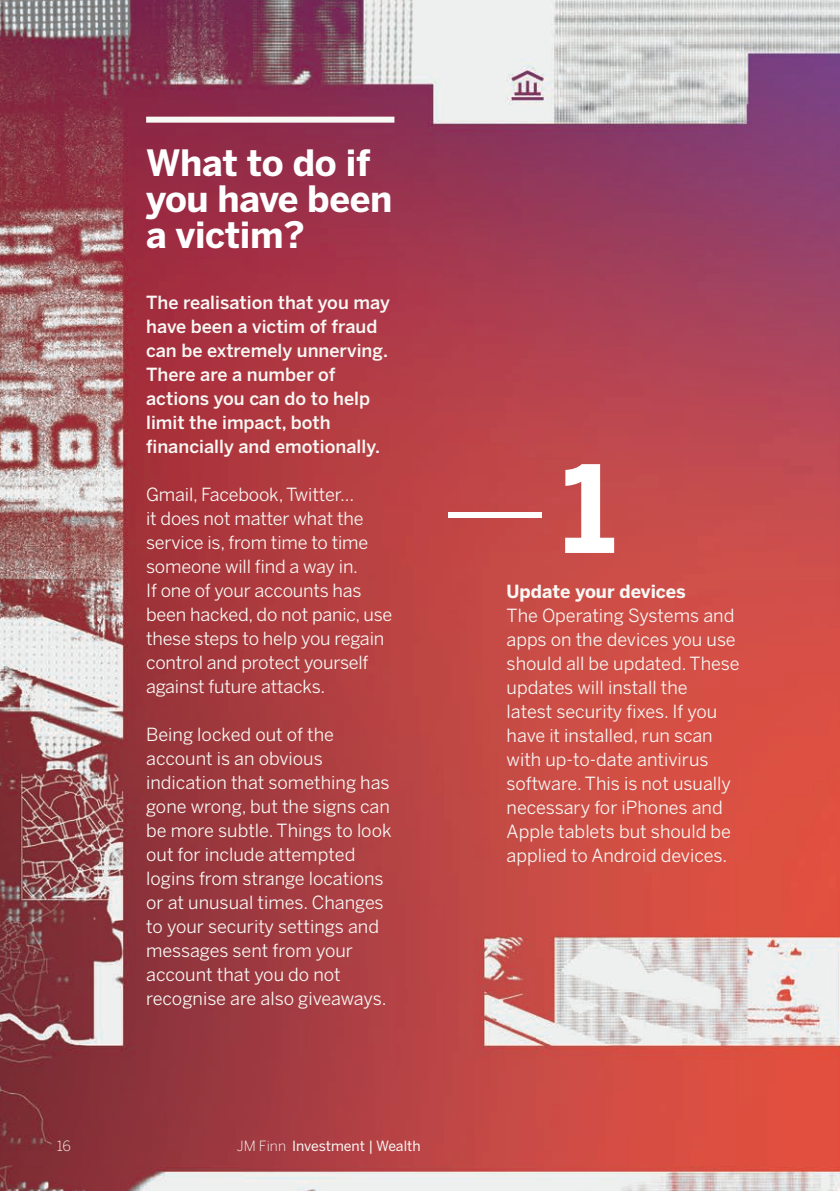
<style>
.page{position:relative;width:840px;height:1191px;background:#fff}
.page>*{position:absolute;margin:0;border:0;box-sizing:border-box;transform-origin:0 0}
.t1{font:300 120px "Benton Sans";color:#fff}
.t2{font:700 36px/36px "Benton Sans";letter-spacing:-.01em;color:#fff}
.t3{font:18px/24px "Benton Sans";color:#f8f8f5}
.t4{font:500 18px/24px "Benton Sans";color:#f8f8f5}
.t5{font:700 18px "Benton Sans";color:#f8f8f5}
.t6{font:14px "Benton Sans";color:#f8f8f5}
.t7{font:300 14px "Benton Sans";color:#f8f8f5}
.s1{font-weight:700}
.s2{font-weight:300}
</style>
<div class="page">
<img style="left:0;top:0;width:839px;height:1191px">
<div style="left:146px;top:117px;width:248px;height:6px;background:#f8f8f5"></div>
<h2 class="t2" style="left:146px;top:144px;width:248px">What to do if you have been a victim?</h2>
<p class="t4" style="left:146px;top:290px;width:245px">The realisation that you may have been a victim of fraud can be extremely unnerving.<br>There are a number of actions you can do to help limit the impact, both financially and emotionally.</p>
<p class="t3" style="left:146px;top:482px;width:248px">Gmail, Facebook, Twitter...<br>it does not matter what the service is, from time to time someone will find a way in.<br>If one of your accounts has been hacked, do not panic, use these steps to help you regain control and protect yourself against future attacks.</p>
<p class="t3" style="left:146px;top:722px;width:247px">Being locked out of the account is an obvious indication that something has gone wrong, but the signs can be more subtle. Things to look out for include attempted logins from strange locations or at unusual times. Changes to your security settings and messages sent from your account that you do not recognise are also giveaways.</p>
<h1 class="t1" style="left:439px;top:438px;width:178px">—<span class="s1">1</span></h1>
<p class="t5" style="left:506px;top:580px;width:180px">Update your devices</p>
<p class="t3" style="left:506px;top:603px;width:234px">The Operating Systems and apps on the devices you use should all be updated. These updates will install the<br>latest security fixes. If you have it installed, run scan with up-to-date antivirus software. This is not usually necessary for iPhones and<br>Apple tablets but should be applied to Android devices.</p>
<p class="t7" style="left:57px;top:1137px;width:16px">16</p>
<p class="t6" style="left:237px;top:1137px;width:185px"><span class="s2">JM Finn</span> Investment | Wealth</p>
</div>
